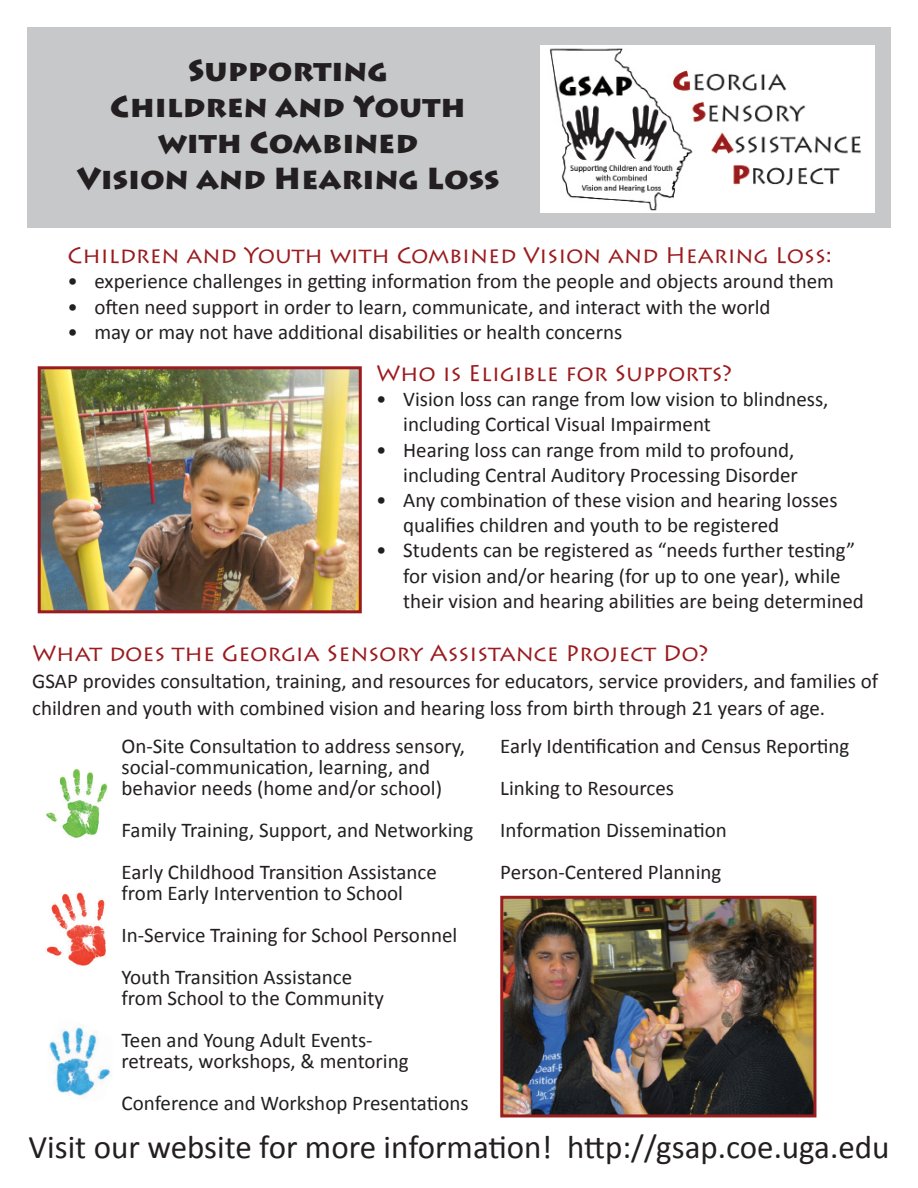
<style>
.page{position:relative;width:918px;height:1188px;background:#fff}
.page>*{position:absolute;margin:0;border:0;box-sizing:border-box;transform-origin:0 0}
.t1{font:33px "Calibri";color:#231f20}
.t2{font:900 30px "Lithos Pro";color:#231f20}
.t3{font:22.5px "Lithos Pro";color:#9b1b1e}
.t4{font:21px/25.2px "Calibri";color:#231f20}
</style>
<div class="page">
<img style="left:49px;top:1027px;width:62px;height:69px">
<img style="left:46px;top:892px;width:60px;height:74px">
<img style="left:46px;top:769px;width:62px;height:69px">
<img style="left:42px;top:370px;width:316px;height:239px">
<div style="left:38px;top:366px;width:324px;height:247px;border:3px solid #9b1b1e"></div>
<div style="left:27px;top:27px;width:864px;height:200px;background:#c7c8ca"></div>
<img style="left:540px;top:45px;width:334px;height:167px">
<img style="left:504px;top:900px;width:308px;height:213px">
<div style="left:500px;top:896px;width:316px;height:221px;border:3px solid #9b1b1e"></div>
<p class="t2" style="left:188px;top:52px;width:201px">Supporting</p>
<p class="t2" style="left:110px;top:88px;width:357px">Children and Youth</p>
<p class="t2" style="left:158px;top:124px;width:262px">with Combined</p>
<p class="t2" style="left:77px;top:160px;width:424px">Vision and Hearing Loss</p>
<p class="t3" style="left:68px;top:242px;width:766px">Children and Youth with Combined Vision and Hearing Loss:</p>
<p class="t4" style="left:68px;top:269px;width:768px">• experience challenges in getting information from the people and objects around them</p>
<p class="t4" style="left:68px;top:294px;width:705px">• often need support in order to learn, communicate, and interact with the world</p>
<p class="t4" style="left:68px;top:319px;width:556px">• may or may not have additional disabilities or health concerns</p>
<p class="t3" style="left:376px;top:360px;width:358px">Who is Eligible for Supports?</p>
<p class="t4" style="left:403px;top:387px;width:427px;text-indent:-27px">• Vision loss can range from low vision to blindness, including Cortical Visual Impairment</p>
<p class="t4" style="left:376px;top:437px;width:423px;text-align:right">• Hearing loss can range from mild to profound, including Central Auditory Processing Disorder</p>
<p class="t4" style="left:403px;top:488px;width:436px;text-indent:-27px">• Any combination of these vision and hearing losses qualifies children and youth to be registered</p>
<p class="t4" style="left:403px;top:538px;width:462px;text-indent:-27px">• Students can be registered as “needs further testing” for vision and/or hearing (for up to one year), while their vision and hearing abilities are being determined</p>
<p class="t3" style="left:32px;top:640px;width:678px">What does the Georgia Sensory Assistance Project Do?</p>
<p class="t4" style="left:32px;top:667px;width:848px;line-height:27px">GSAP provides consultation, training, and resources for educators, service providers, and families of children and youth with combined vision and hearing loss from birth through 21 years of age.</p>
<p class="t4" style="left:122px;top:735px;width:345px;line-height:21px">On-Site Consultation to address sensory, social-communication, learning, and behavior needs (home and/or school)</p>
<p class="t4" style="left:122px;top:817px;width:353px">Family Training, Support, and Networking</p>
<p class="t4" style="left:122px;top:859px;width:317px">Early Childhood Transition Assistance</p>
<p class="t4" style="left:122px;top:880px;width:283px">from Early Intervention to School</p>
<p class="t4" style="left:122px;top:922px;width:337px">In-Service Training for School Personnel</p>
<p class="t4" style="left:122px;top:964px;width:232px">Youth Transition Assistance</p>
<p class="t4" style="left:122px;top:985px;width:264px">from School to the Community</p>
<p class="t4" style="left:122px;top:1027px;width:253px">Teen and Young Adult Events-</p>
<p class="t4" style="left:122px;top:1048px;width:289px">retreats, workshops, &amp; mentoring</p>
<p class="t4" style="left:122px;top:1090px;width:349px">Conference and Workshop Presentations</p>
<p class="t4" style="left:500px;top:733px;width:351px">Early Identification and Census Reporting</p>
<p class="t4" style="left:500px;top:775px;width:175px">Linking to Resources</p>
<p class="t4" style="left:500px;top:817px;width:228px">Information Dissemination</p>
<p class="t4" style="left:500px;top:859px;width:223px">Person-Centered Planning</p>
<p class="t1" style="left:28px;top:1127px;width:862px">Visit our website for more information! http://gsap.coe.uga.edu</p>
</div>
